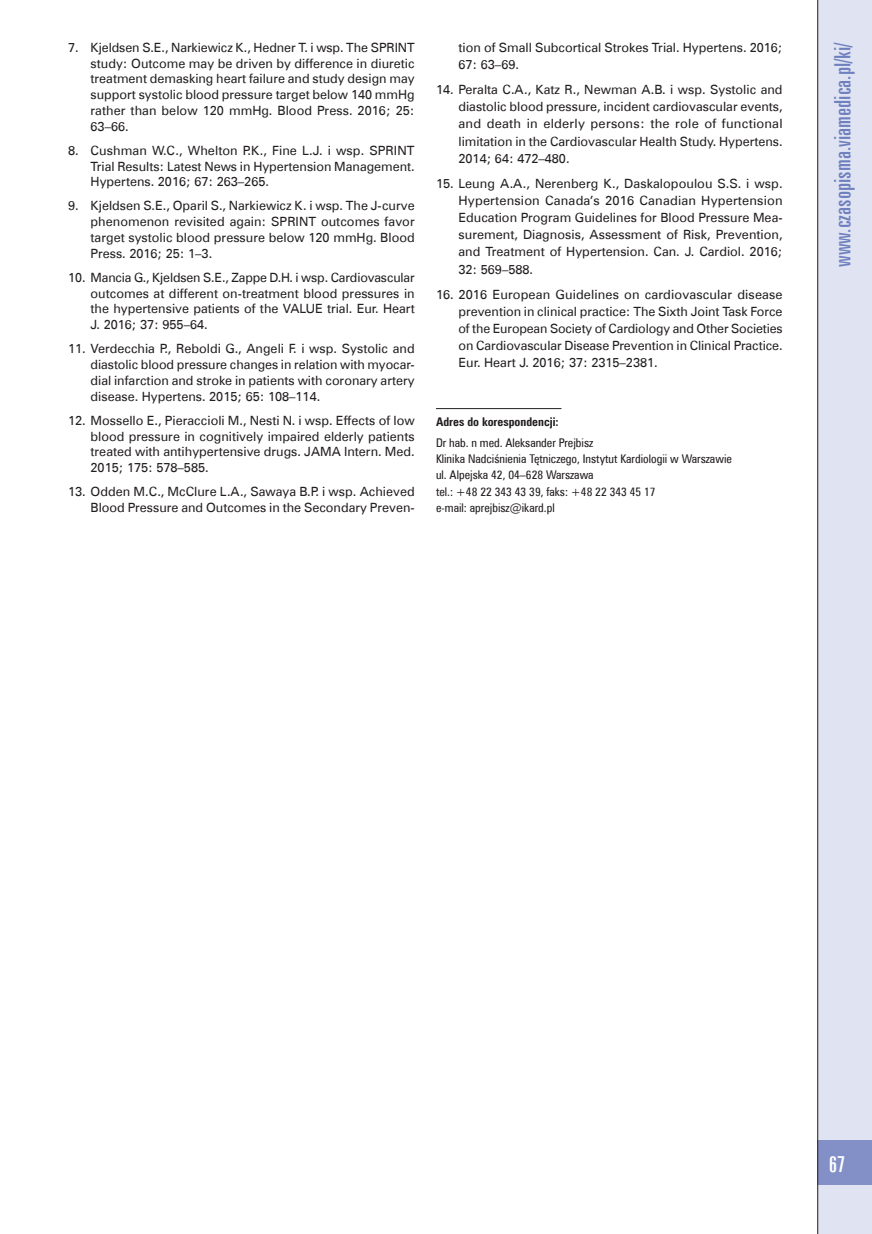
<style>
.page{position:relative;width:872px;height:1234px;background:#fff}
.page>*{position:absolute;margin:0;border:0;box-sizing:border-box;transform-origin:0 0}
.t1{font:22.5px "Zurich X Cn EU";color:#6f80bf;scale:1.07 1}
.t2{font:22.5px "Zurich X Cn EU";color:#fff;scale:1.07 1}
.t3{font:12.75px/15.8px "Zurich EU";color:#231f20;text-align:justify}
.t4{font:12px/16.4px "Zurich Cn EU";color:#231f20}
.t5{font:700 12px "Zurich Cn EU";color:#231f20}
</style>
<div class="page">
<div style="left:817px;top:0;width:55px;height:1233px;background:#e0e4f2"></div>
<div style="left:817px;top:1140px;width:55px;height:44px;background:#838fc7"></div>
<hr style="left:817px;top:0;width:1px;height:1233px;background:#231f20">
<hr style="left:436px;top:408px;width:125px;height:1px;background:#231f20">
<p class="t3" style="left:91px;top:39px;width:326px;text-indent:-22px">7. Kjeldsen S.E., Narkiewicz K., Hedner T. i wsp. The SPRINT study: Outcome may be driven by difference in diuretic treatment demasking heart failure and study design may support systolic blood pressure target below 140 mmHg rather than below 120 mmHg. Blood Press. 2016; 25:<br>63–66.</p>
<p class="t3" style="left:91px;top:142px;width:326px;text-indent:-22px">8. Cushman W.C., Whelton P.K., Fine L.J. i wsp. SPRINT Trial Results: Latest News in Hypertension Management.<br>Hypertens. 2016; 67: 263–265.</p>
<p class="t3" style="left:91px;top:198px;width:326px;text-indent:-22px">9. Kjeldsen S.E., Oparil S., Narkiewicz K. i wsp. The J-curve phenomenon revisited again: SPRINT outcomes favor target systolic blood pressure below 120 mmHg. Blood Press. 2016; 25: 1–3.</p>
<p class="t3" style="left:91px;top:269px;width:326px;text-indent:-22px">10. Mancia G., Kjeldsen S.E., Zappe D.H. i wsp. Cardiovascular outcomes at different on-treatment blood pressures in the hypertensive patients of the VALUE trial. Eur. Heart J. 2016; 37: 955–64.</p>
<p class="t3" style="left:91px;top:341px;width:326px;text-indent:-22px">11. Verdecchia P., Reboldi G., Angeli F. i wsp. Systolic and diastolic blood pressure changes in relation with myocar&shy;dial infarction and stroke in patients with coronary artery disease. Hypertens. 2015; 65: 108–114.</p>
<p class="t3" style="left:91px;top:412px;width:326px;text-indent:-22px">12. Mossello E., Pieraccioli M., Nesti N. i wsp. Effects of low blood pressure in cognitively impaired elderly patients treated with antihypertensive drugs. JAMA Intern. Med.<br>2015; 175: 578–585.</p>
<p class="t3" style="left:68px;top:483px;width:348px;text-align:right">13. Odden M.C., McClure L.A., Sawaya B.P. i wsp. Achieved<br>Blood Pressure and Outcomes in the Secondary Preven-</p>
<p class="t3" style="left:458px;top:39px;width:326px;line-height:17.1px">tion of Small Subcortical Strokes Trial. Hypertens. 2016;<br>67: 63–69.</p>
<p class="t3" style="left:458px;top:81px;width:326px;line-height:17.1px;text-indent:-22px">14. Peralta C.A., Katz R., Newman A.B. i wsp. Systolic and diastolic blood pressure, incident cardiovascular events, and death in elderly persons: the role of functional limitation in the Cardiovascular Health Study. Hypertens.<br>2014; 64: 472–480.</p>
<p class="t3" style="left:458px;top:175px;width:326px;line-height:17.1px;text-indent:-22px">15. Leung A.A., Nerenberg K., Daskalopoulou S.S. i wsp.<br>Hypertension Canada’s 2016 Canadian Hypertension Education Program Guidelines for Blood Pressure Mea&shy;surement, Diagnosis, Assessment of Risk, Prevention, and Treatment of Hypertension. Can. J. Cardiol. 2016; 32: 569–588.</p>
<p class="t3" style="left:458px;top:285px;width:326px;line-height:17.1px;text-indent:-22px">16. 2016 European Guidelines on cardiovascular disease prevention in clinical practice: The Sixth Joint Task Force of the European Society of Cardiology and Other Societies on Cardiovascular Disease Prevention in Clinical Practice.<br>Eur. Heart J. 2016; 37: 2315–2381.</p>
<p class="t5" style="left:436px;top:414px;width:124px">Adres do korespondencji:</p>
<p class="t4" style="left:436px;top:434px;width:297px">Dr hab. n med. Aleksander Prejbisz<br>Klinika Nadciśnienia Tętniczego, Instytut Kardiologii w Warszawie ul. Alpejska 42, 04–628 Warszawa<br>tel.: +48 22 343 43 39, faks: +48 22 343 45 17<br>e-mail: aprejbisz@ikard.pl</p>
<h1 class="t1" style="left:829px;top:267px;width:212px;rotate:-90deg">www.czasopisma.viamedica.pl/ki/</h1>
<h1 class="t2" style="left:828px;top:1150px;width:17px">67</h1>
</div>
